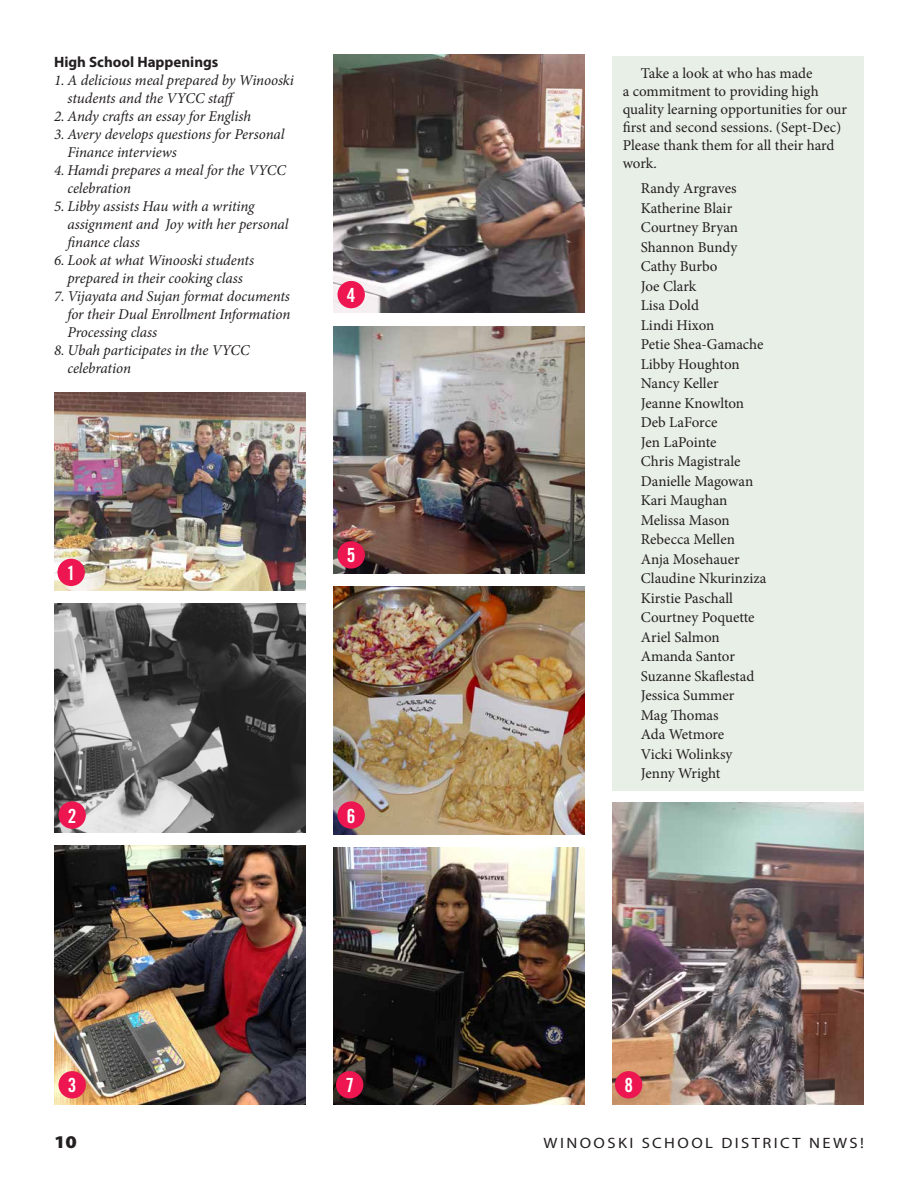
<style>
.page{position:relative;width:918px;height:1188px;background:#fff}
.page>*{position:absolute;margin:0;border:0;box-sizing:border-box;transform-origin:0 0}
.t1{font:19.5px "Trade Gothic Bold Cond Twenty";color:#fff}
.t2{font:900 18px "Myriad Pro";color:#231f20;scale:1.11 1}
.t3{font:15px/19.5px "Minion Pro";letter-spacing:-.005em;color:#231f20}
.t4{font:italic 15px/18px "Minion Pro";letter-spacing:-.01em;color:#231f20}
.t5{font:15px "Myriad Pro";letter-spacing:.145em;color:#231f20;scale:1.11 1}
.t6{font:700 15px "Myriad Pro";color:#231f20}
</style>
<div class="page">
<div style="left:612px;top:56px;width:252px;height:734px;background:#e7efe6"></div>
<img style="left:612px;top:803px;width:252px;height:301px">
<img style="left:333px;top:586px;width:252px;height:249px">
<img style="left:54px;top:603px;width:252px;height:229px">
<img style="left:333px;top:54px;width:252px;height:259px">
<img style="left:333px;top:848px;width:252px;height:256px">
<img style="left:333px;top:326px;width:252px;height:247px">
<img style="left:54px;top:393px;width:252px;height:197px">
<img style="left:54px;top:846px;width:252px;height:258px">
<div style="left:57px;top:559px;width:28px;height:27px;background:#ed1651;border-radius:50%"></div>
<div style="left:338px;top:281px;width:27px;height:27px;background:#ed1651;border-radius:50%"></div>
<div style="left:59px;top:801px;width:27px;height:28px;background:#ed1651;border-radius:50%"></div>
<div style="left:338px;top:541px;width:27px;height:28px;background:#ed1651;border-radius:50%"></div>
<div style="left:59px;top:1071px;width:27px;height:27px;background:#ed1651;border-radius:50%"></div>
<div style="left:338px;top:801px;width:27px;height:28px;background:#ed1651;border-radius:50%"></div>
<div style="left:336px;top:1071px;width:27px;height:27px;background:#ed1651;border-radius:50%"></div>
<div style="left:615px;top:1071px;width:27px;height:27px;background:#ed1651;border-radius:50%"></div>
<p class="t6" style="left:54px;top:52px;width:166px">High School Happenings</p>
<p class="t4" style="left:68px;top:71px;width:228px;text-indent:-14px">1. A delicious meal prepared by Winooski students and the VYCC staff</p>
<p class="t4" style="left:54px;top:107px;width:199px">2. Andy crafts an essay for English</p>
<p class="t4" style="left:68px;top:125px;width:219px;text-indent:-14px">3. Avery develops questions for Personal<br>Finance interviews</p>
<p class="t4" style="left:68px;top:161px;width:220px;text-indent:-14px">4. Hamdi prepares a meal for the VYCC celebration</p>
<p class="t4" style="left:68px;top:197px;width:223px;text-indent:-14px">5. Libby assists Hau with a writing assignment and Joy with her personal finance class</p>
<p class="t4" style="left:54px;top:251px;width:202px;text-align:center">6. Look at what Winooski students prepared in their cooking class</p>
<p class="t4" style="left:68px;top:287px;width:224px;text-align:justify;text-indent:-14px">7. Vijayata and Sujan format documents for their Dual Enrollment Information Processing class</p>
<p class="t4" style="left:68px;top:341px;width:184px;text-indent:-14px">8. Ubah participates in the VYCC celebration</p>
<h1 class="t1" style="left:347px;top:283px;width:10px">4</h1>
<h1 class="t1" style="left:67px;top:561px;width:10px">1</h1>
<h1 class="t1" style="left:347px;top:544px;width:10px">5</h1>
<h1 class="t1" style="left:68px;top:804px;width:10px">2</h1>
<h1 class="t1" style="left:347px;top:804px;width:10px">6</h1>
<p class="t3" style="left:623px;top:64px;width:226px;line-height:18px;text-indent:18px">Take a look at who has made<br>a commitment to providing high quality learning opportunities for our first and second sessions. (Sept-Dec)<br>Please thank them for all their hard work.</p>
<p class="t3" style="left:641px;top:179px;width:127px">Randy Argraves<br>Katherine Blair<br>Courtney Bryan<br>Shannon Bundy<br>Cathy Burbo<br>Joe Clark<br>Lisa Dold<br>Lindi Hixon<br>Petie Shea-Gamache<br>Libby Houghton<br>Nancy Keller<br>Jeanne Knowlton<br>Deb LaForce<br>Jen LaPointe<br>Chris Magistrale<br>Danielle Magowan<br>Kari Maughan<br>Melissa Mason<br>Rebecca Mellen<br>Anja Mosehauer<br>Claudine Nkurinziza<br>Kirstie Paschall<br>Courtney Poquette<br>Ariel Salmon<br>Amanda Santor<br>Suzanne Skaflestad<br>Jessica Summer<br>Mag Thomas<br>Ada Wetmore<br>Vicki Wolinksy<br>Jenny Wright</p>
<h1 class="t1" style="left:68px;top:1073px;width:10px">3</h1>
<h1 class="t1" style="left:345px;top:1073px;width:10px">7</h1>
<h1 class="t1" style="left:624px;top:1073px;width:10px">8</h1>
<p class="t2" style="left:54px;top:1129px;width:22px">10</p>
<p class="t5" style="left:544px;top:1133px;width:290px">WINOOSKI SCHOOL DISTRICT NEWS!</p>
</div>
